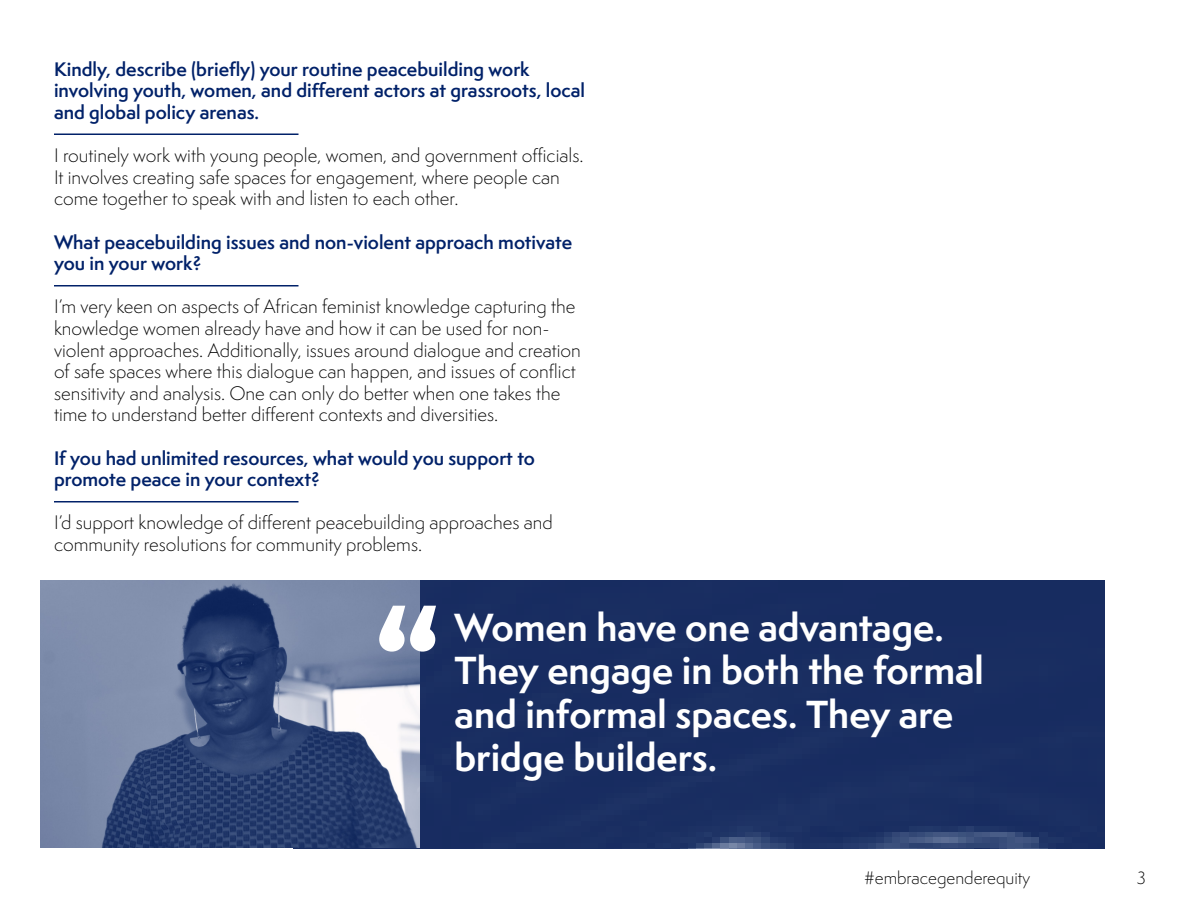
<style>
.page{position:relative;width:1200px;height:900px;background:#fff}
.page>*{position:absolute;margin:0;border:0;box-sizing:border-box;transform-origin:0 0}
.t1{font:700 150px "Fira Sans";color:#fff}
.Body{font:700 36px/43.2px "Semplicita Pro";color:#fff}
.Body-2{font:300 18px/21.6px "Semplicita Pro";color:#000}
.Body-3{font:600 18px/21.6px "Semplicita Pro";color:#012169}
.t2{font:300 16.5px "Semplicita Pro";color:#000}
</style>
<div class="page">
<hr style="left:54px;top:285px;width:244px;height:1px;background:#012169">
<hr style="left:54px;top:134px;width:244px;height:1px;background:#012169">
<hr style="left:54px;top:501px;width:244px;height:1px;background:#012169">
<div style="left:294px;top:580px;width:810px;height:269px;background:#182d61"></div>
<img style="left:40px;top:580px;width:380px;height:268px">
<p class="Body-3" style="left:54px;top:58px;width:533px">Kindly, describe (briefly) your routine peacebuilding work involving youth, women, and different actors at grassroots, local and global policy arenas.</p>
<p class="Body-2" style="left:54px;top:145px;width:531px">I routinely work with young people, women, and government officials.<br>It involves creating safe spaces for engagement, where people can come together to speak with and listen to each other.</p>
<p class="Body-3" style="left:54px;top:231px;width:520px">What peacebuilding issues and non-violent approach motivate you in your work?</p>
<p class="Body-2" style="left:54px;top:296px;width:528px">I’m very keen on aspects of African feminist knowledge capturing the knowledge women already have and how it can be used for non&shy;violent approaches. Additionally, issues around dialogue and creation of safe spaces where this dialogue can happen, and issues of conflict sensitivity and analysis. One can only do better when one takes the time to understand better different contexts and diversities.</p>
<p class="Body-3" style="left:54px;top:447px;width:482px">If you had unlimited resources, what would you support to promote peace in your context?</p>
<p class="Body-2" style="left:54px;top:512px;width:500px">I’d support knowledge of different peacebuilding approaches and community resolutions for community problems.</p>
<p class="t1" style="left:374px;top:542px;width:69px">“</p>
<p class="Body" style="left:454px;top:606px;width:531px">Women have one advantage.<br>They engage in both the formal and informal spaces. They are bridge builders.</p>
<p class="t2" style="left:864px;top:867px;width:168px">#embracegenderequity</p>
<p class="t2" style="left:1137px;top:867px;width:11px">3</p>
</div>
